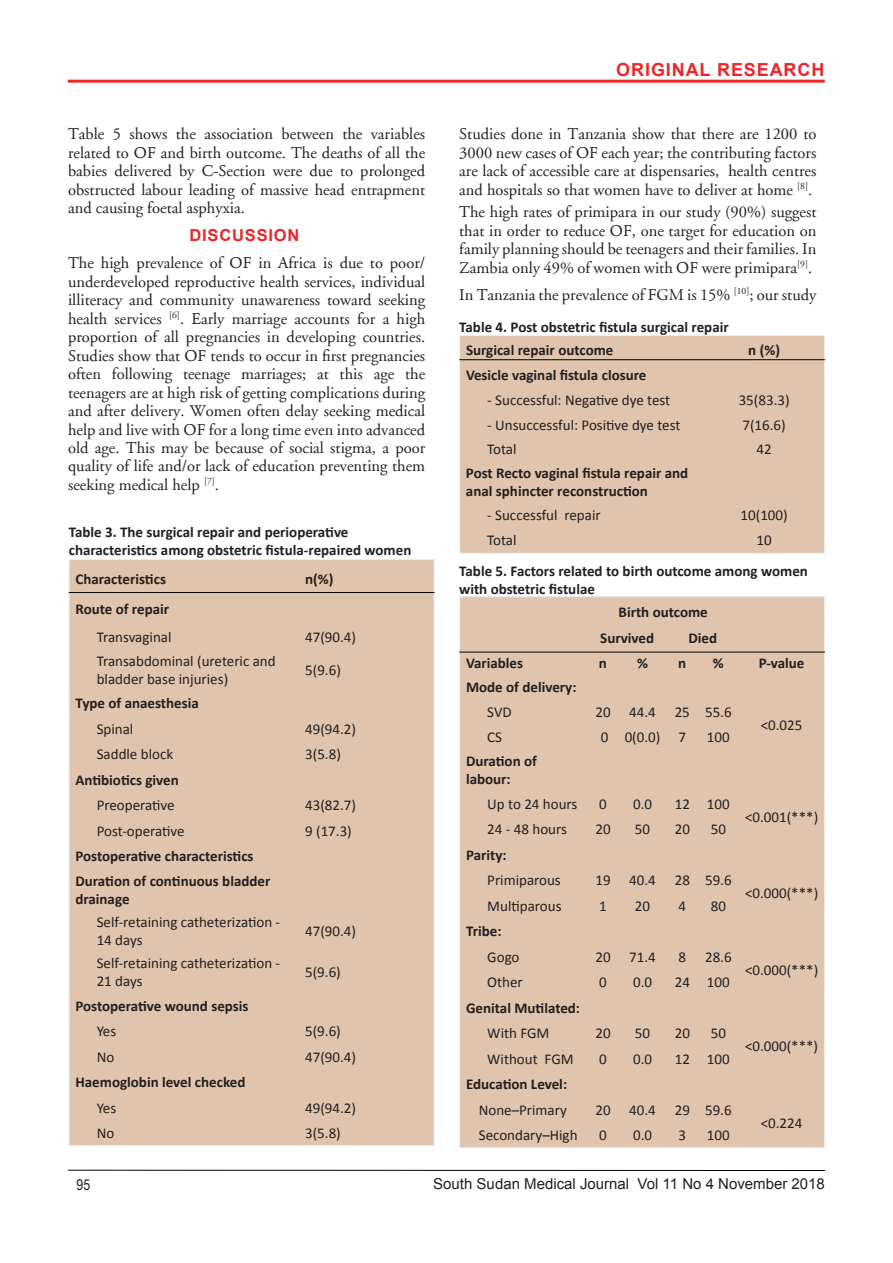
<style>
.page{position:relative;width:893px;height:1263px;background:#fff}
.page>*{position:absolute;margin:0;border:0;box-sizing:border-box;transform-origin:0 0}
.t1{font:700 18px "Arial";letter-spacing:.05em;color:#ee2528}
.t2{font:16.5px/18.5px "Adobe Garamond";color:#231f20;text-align:justify}
.t3{font:700 16.5px "Arial";letter-spacing:.05em;color:#ee2528}
.t4{font:15px/18px "Calibri";color:#231f20}
.t5{font:700 15px/18px "Calibri";color:#231f20}
.t6{font:15px "Arial";color:#231f20}
.t7{font:15px "Arial Narrow";color:#231f20}
</style>
<div class="page">
<hr style="left:68px;top:1170px;width:757px;height:1px;background:#040503">
<hr style="left:68px;top:80px;width:757px;height:3px;background:#ec292a">
<div style="left:69px;top:560px;width:365px;height:586px;background:#e0c4ad"></div>
<hr style="left:69px;top:592px;width:365px;height:1px;background:#040503">
<div style="left:460px;top:335px;width:365px;height:218px;background:#e0c4ad"></div>
<div style="left:459px;top:335px;width:366px;height:219px;border:1px solid #e2f4fa"></div>
<hr style="left:459px;top:359px;width:366px;height:1px;background:#040503">
<div style="left:460px;top:597px;width:365px;height:551px;background:#e0c4ad"></div>
<hr style="left:459px;top:652px;width:366px;height:1px;background:#040503">
<p class="t2" style="left:68px;top:125px;width:359px">Table 5 shows the association between the variables related to OF and birth outcome. The deaths of all the babies delivered by C-Section were due to prolonged obstructed labour leading of massive head entrapment and causing foetal asphyxia.</p>
<p class="t3" style="left:189px;top:225px;width:112px">DISCUSSION</p>
<p class="t2" style="left:68px;top:254px;width:359px">The high prevalence of OF in Africa is due to poor/ underdeveloped reproductive health services, individual illiteracy and community unawareness toward seeking health services <sup>[6]</sup>. Early marriage accounts for a high proportion of all pregnancies in developing countries.<br>Studies show that OF tends to occur in first pregnancies often following teenage marriages; at this age the teenagers are at high risk of getting complications during and after delivery. Women often delay seeking medical help and live with OF for a long time even into advanced old age. This may be because of social stigma, a poor quality of life and/or lack of education preventing them seeking medical help <sup>[7]</sup>.</p>
<p class="t5" style="left:69px;top:522px;width:344px">Table 3. The surgical repair and perioperative characteristics among obstetric fistula-repaired women</p>
<p class="t5" style="left:75px;top:569px;width:92px">Characteristics</p>
<p class="t5" style="left:305px;top:569px;width:30px">n(%)</p>
<p class="t5" style="left:75px;top:599px;width:95px">Route of repair</p>
<p class="t4" style="left:97px;top:627px;width:76px">Transvaginal</p>
<p class="t4" style="left:305px;top:627px;width:52px">47(90.4)</p>
<p class="t4" style="left:97px;top:651px;width:180px">Transabdominal (ureteric and bladder base injuries)</p>
<p class="t4" style="left:305px;top:660px;width:37px">5(9.6)</p>
<p class="t5" style="left:75px;top:694px;width:125px">Type of anaesthesia</p>
<p class="t4" style="left:97px;top:719px;width:38px">Spinal</p>
<p class="t4" style="left:305px;top:719px;width:52px">49(94.2)</p>
<p class="t4" style="left:97px;top:745px;width:78px">Saddle block</p>
<p class="t4" style="left:305px;top:745px;width:37px">3(5.8)</p>
<p class="t5" style="left:75px;top:770px;width:105px">Antibiotics given</p>
<p class="t4" style="left:97px;top:796px;width:79px">Preoperative</p>
<p class="t4" style="left:305px;top:796px;width:52px">43(82.7)</p>
<p class="t4" style="left:97px;top:821px;width:89px">Post-operative</p>
<p class="t4" style="left:305px;top:821px;width:48px">9 (17.3)</p>
<p class="t5" style="left:75px;top:843px;width:196px;line-height:24.3px">Postoperative characteristics<br>Duration of continuous bladder</p>
<p class="t5" style="left:75px;top:889px;width:56px">drainage</p>
<p class="t4" style="left:97px;top:912px;width:185px">Self-retaining catheterization -<br>14 days</p>
<p class="t4" style="left:305px;top:921px;width:52px">47(90.4)</p>
<p class="t4" style="left:97px;top:953px;width:185px">Self-retaining catheterization -<br>21 days</p>
<p class="t4" style="left:305px;top:962px;width:37px">5(9.6)</p>
<p class="t5" style="left:75px;top:996px;width:175px">Postoperative wound sepsis</p>
<p class="t4" style="left:97px;top:1021px;width:21px">Yes</p>
<p class="t4" style="left:305px;top:1021px;width:37px">5(9.6)</p>
<p class="t4" style="left:97px;top:1047px;width:19px">No</p>
<p class="t4" style="left:305px;top:1047px;width:52px">47(90.4)</p>
<p class="t5" style="left:75px;top:1072px;width:172px">Haemoglobin level checked</p>
<p class="t4" style="left:97px;top:1098px;width:21px">Yes</p>
<p class="t4" style="left:305px;top:1098px;width:52px">49(94.2)</p>
<p class="t4" style="left:97px;top:1123px;width:19px">No</p>
<p class="t4" style="left:305px;top:1123px;width:37px">3(5.8)</p>
<p class="t1" style="left:616px;top:58px;width:210px">ORIGINAL RESEARCH</p>
<p class="t2" style="left:459px;top:125px;width:359px">Studies done in Tanzania show that there are 1200 to 3000 new cases of OF each year; the contributing factors are lack of accessible care at dispensaries, health centres and hospitals so that women have to deliver at home <sup>[8]</sup>.</p>
<p class="t2" style="left:459px;top:203px;width:359px">The high rates of primipara in our study (90%) suggest that in order to reduce OF, one target for education on family planning should be teenagers and their families. In Zambia only 49% of women with OF were primipara<sup>[9]</sup>.</p>
<p class="t2" style="left:459px;top:286px;width:359px">In Tanzania the prevalence of FGM is 15% <sup>[10]</sup>; our study</p>
<p class="t5" style="left:459px;top:318px;width:271px">Table 4. Post obstetric fistula surgical repair</p>
<p class="t5" style="left:466px;top:340px;width:149px">Surgical repair outcome</p>
<p class="t5" style="left:748px;top:340px;width:33px">n (%)</p>
<p class="t5" style="left:466px;top:365px;width:182px">Vesicle vaginal fistula closure</p>
<p class="t4" style="left:487px;top:390px;width:185px">- Successful: Negative dye test</p>
<p class="t4" style="left:739px;top:390px;width:52px">35(83.3)</p>
<p class="t4" style="left:487px;top:415px;width:195px">- Unsuccessful: Positive dye test</p>
<p class="t4" style="left:742px;top:415px;width:45px">7(16.6)</p>
<p class="t4" style="left:487px;top:440px;width:31px">Total</p>
<p class="t4" style="left:756px;top:440px;width:17px">42</p>
<p class="t5" style="left:466px;top:463px;width:224px">Post Recto vaginal fistula repair and anal sphincter reconstruction</p>
<p class="t4" style="left:487px;top:505px;width:115px">- Successful repair</p>
<p class="t4" style="left:741px;top:505px;width:49px">10(100)</p>
<p class="t4" style="left:487px;top:531px;width:31px">Total</p>
<p class="t4" style="left:756px;top:531px;width:17px">10</p>
<p class="t5" style="left:459px;top:561px;width:350px">Table 5. Factors related to birth outcome among women with obstetric fistulae</p>
<p class="t5" style="left:600px;top:599px;width:109px;line-height:25.5px;text-indent:18px">Birth outcome<br>Survived</p>
<p class="t5" style="left:688px;top:628px;width:30px">Died</p>
<p class="t5" style="left:466px;top:653px;width:59px">Variables</p>
<p class="t5" style="left:599px;top:653px;width:10px">n</p>
<p class="t5" style="left:637px;top:653px;width:12px">%</p>
<p class="t5" style="left:678px;top:653px;width:10px">n</p>
<p class="t5" style="left:713px;top:653px;width:12px">%</p>
<p class="t5" style="left:759px;top:653px;width:47px">P-value</p>
<p class="t5" style="left:466px;top:677px;width:112px">Mode of delivery:</p>
<p class="t4" style="left:487px;top:703px;width:26px">SVD</p>
<p class="t4" style="left:595px;top:703px;width:62px">20 44.4</p>
<p class="t4" style="left:675px;top:703px;width:58px">25 55.6</p>
<p class="t4" style="left:761px;top:715px;width:43px">&lt;0.025</p>
<p class="t4" style="left:487px;top:728px;width:16px">CS</p>
<p class="t4" style="left:601px;top:728px;width:87px">0 0(0.0) 7</p>
<p class="t4" style="left:707px;top:728px;width:24px">100</p>
<p class="t5" style="left:466px;top:752px;width:72px">Duration of labour:</p>
<p class="t4" style="left:487px;top:794px;width:92px">Up to 24 hours</p>
<p class="t4" style="left:599px;top:794px;width:9px">0</p>
<p class="t4" style="left:633px;top:794px;width:20px">0.0</p>
<p class="t4" style="left:675px;top:794px;width:57px">12 100</p>
<p class="t4" style="left:745px;top:807px;width:75px">&lt;0.001(***)</p>
<p class="t4" style="left:487px;top:819px;width:81px">24 - 48 hours</p>
<p class="t4" style="left:595px;top:819px;width:17px">20</p>
<p class="t4" style="left:635px;top:819px;width:17px">50</p>
<p class="t4" style="left:675px;top:819px;width:17px">20</p>
<p class="t4" style="left:711px;top:819px;width:17px">50</p>
<p class="t5" style="left:466px;top:845px;width:42px">Parity:</p>
<p class="t4" style="left:487px;top:870px;width:75px">Primiparous</p>
<p class="t4" style="left:595px;top:870px;width:62px">19 40.4</p>
<p class="t4" style="left:675px;top:870px;width:58px">28 59.6</p>
<p class="t4" style="left:745px;top:883px;width:75px">&lt;0.000(***)</p>
<p class="t4" style="left:487px;top:896px;width:76px">Multiparous</p>
<p class="t4" style="left:599px;top:896px;width:9px">1</p>
<p class="t4" style="left:635px;top:896px;width:17px">20</p>
<p class="t4" style="left:678px;top:896px;width:9px">4</p>
<p class="t4" style="left:711px;top:896px;width:17px">80</p>
<p class="t5" style="left:466px;top:921px;width:37px">Tribe:</p>
<p class="t4" style="left:487px;top:947px;width:34px">Gogo</p>
<p class="t4" style="left:595px;top:947px;width:62px">20 71.4</p>
<p class="t4" style="left:678px;top:947px;width:9px">8</p>
<p class="t4" style="left:705px;top:947px;width:28px">28.6</p>
<p class="t4" style="left:745px;top:960px;width:75px">&lt;0.000(***)</p>
<p class="t4" style="left:487px;top:972px;width:37px">Other</p>
<p class="t4" style="left:599px;top:972px;width:9px">0</p>
<p class="t4" style="left:633px;top:972px;width:20px">0.0</p>
<p class="t4" style="left:675px;top:972px;width:57px">24 100</p>
<p class="t5" style="left:466px;top:998px;width:116px">Genital Mutilated:</p>
<p class="t4" style="left:487px;top:1023px;width:64px">With FGM</p>
<p class="t4" style="left:595px;top:1023px;width:17px">20</p>
<p class="t4" style="left:635px;top:1023px;width:17px">50</p>
<p class="t4" style="left:675px;top:1023px;width:17px">20</p>
<p class="t4" style="left:711px;top:1023px;width:17px">50</p>
<p class="t4" style="left:745px;top:1036px;width:75px">&lt;0.000(***)</p>
<p class="t4" style="left:487px;top:1049px;width:88px">Without FGM</p>
<p class="t4" style="left:599px;top:1049px;width:9px">0</p>
<p class="t4" style="left:633px;top:1049px;width:20px">0.0</p>
<p class="t4" style="left:675px;top:1049px;width:57px">12 100</p>
<p class="t5" style="left:466px;top:1074px;width:103px">Education Level:</p>
<p class="t4" style="left:479px;top:1100px;width:90px">None–Primary</p>
<p class="t4" style="left:595px;top:1100px;width:62px">20 40.4</p>
<p class="t4" style="left:675px;top:1100px;width:58px">29 59.6</p>
<p class="t4" style="left:761px;top:1113px;width:43px">&lt;0.224</p>
<p class="t4" style="left:479px;top:1125px;width:100px">Secondary–High</p>
<p class="t4" style="left:599px;top:1125px;width:9px">0</p>
<p class="t4" style="left:633px;top:1125px;width:20px">0.0</p>
<p class="t4" style="left:678px;top:1125px;width:9px">3</p>
<p class="t4" style="left:707px;top:1125px;width:24px">100</p>
<p class="t7" style="left:76px;top:1174px;width:15px">95</p>
<p class="t6" style="left:433px;top:1174px;width:393px">South Sudan Medical Journal Vol 11 No 4 November 2018</p>
</div>
